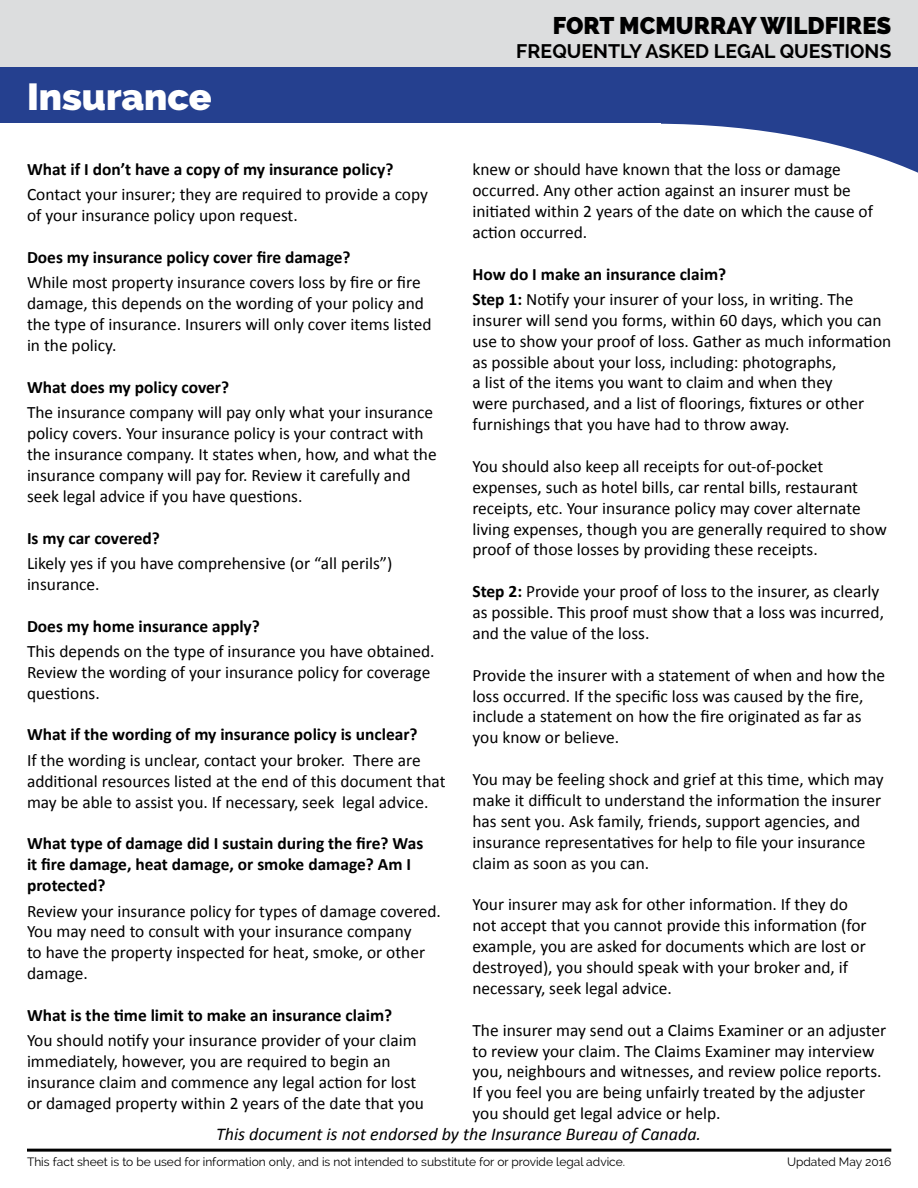
<style>
.page{position:relative;width:918px;height:1188px;background:#fff}
.page>*{position:absolute;margin:0;border:0;box-sizing:border-box;transform-origin:0 0}
.t1{font:800 37.5px "Raleway";color:#fff}
.t2{font:800 24px "Raleway";color:#000}
.t3{font:700 19.5px "Raleway";color:#000}
.t4{font:italic 18px "Calibri";color:#000}
.t5{font:17.4px/20.9px "Calibri";color:#000}
.t6{font:700 17.4px/20.9px "Calibri";color:#000}
.t7{font:12px "Raleway";color:#000}
.s1{font-weight:700}
</style>
<div class="page">
<div style="left:0;top:0;width:918px;height:99px;background:#dcddde"></div>
<div style="left:0;top:68px;width:918px;height:126px;background:#25408f"></div>
<svg style="left:661px;top:124px;width:257px;height:70px;fill:#fff"></svg>
<div style="left:0;top:124px;width:661px;height:348px;background:#fff"></div>
<hr style="left:27px;top:1149px;width:864px;height:3px;background:#000">
<h1 class="t1" style="left:27px;top:75px;width:186px">INSURANCE</h1>
<h2 class="t2" style="left:553px;top:12px;width:340px">FORT MCMURRAY WILDFIRES</h2>
<p class="t3" style="left:516px;top:40px;width:377px">FREQUENTLY ASKED LEGAL QUESTIONS</p>
<p class="t6" style="left:27px;top:159px;width:368px">What if I don’t have a copy of my insurance policy?</p>
<p class="t5" style="left:27px;top:184px;width:403px">Contact your insurer; they are required to provide a copy of your insurance policy upon request.</p>
<p class="t6" style="left:27px;top:247px;width:325px">Does my insurance policy cover fire damage?</p>
<p class="t5" style="left:27px;top:272px;width:406px">While most property insurance covers loss by fire or fire damage, this depends on the wording of your policy and the type of insurance. Insurers will only cover items listed in the policy.</p>
<p class="t6" style="left:27px;top:377px;width:204px">What does my policy cover?</p>
<p class="t5" style="left:27px;top:402px;width:411px">The insurance company will pay only what your insurance policy covers. Your insurance policy is your contract with the insurance company. It states when, how, and what the insurance company will pay for. Review it carefully and seek legal advice if you have questions.</p>
<p class="t6" style="left:27px;top:527px;width:134px">Is my car covered?</p>
<p class="t5" style="left:27px;top:553px;width:367px">Likely yes if you have comprehensive (or “all perils”) insurance.</p>
<p class="t6" style="left:27px;top:615px;width:234px">Does my home insurance apply?</p>
<p class="t5" style="left:27px;top:641px;width:409px">This depends on the type of insurance you have obtained.<br>Review the wording of your insurance policy for coverage questions.</p>
<p class="t6" style="left:27px;top:724px;width:392px">What if the wording of my insurance policy is unclear?</p>
<p class="t5" style="left:27px;top:750px;width:420px">If the wording is unclear, contact your broker. There are additional resources listed at the end of this document that may be able to assist you. If necessary, seek legal advice.</p>
<p class="t6" style="left:27px;top:833px;width:398px">What type of damage did I sustain during the fire? Was it fire damage, heat damage, or smoke damage? Am I protected?</p>
<p class="t5" style="left:27px;top:900px;width:416px">Review your insurance policy for types of damage covered.<br>You may need to consult with your insurance company<br>to have the property inspected for heat, smoke, or other damage.</p>
<p class="t6" style="left:27px;top:1005px;width:367px">What is the time limit to make an insurance claim?</p>
<p class="t5" style="left:27px;top:1030px;width:398px">You should notify your insurance provider of your claim immediately, however, you are required to begin an insurance claim and commence any legal action for lost or damaged property within 2 years of the date that you</p>
<p class="t5" style="left:472px;top:159px;width:402px">knew or should have known that the loss or damage occurred. Any other action against an insurer must be initiated within 2 years of the date on which the cause of action occurred.</p>
<p class="t5" style="left:472px;top:261px;width:383px;line-height:25.3px"><span class="s1">How do I make an insurance claim?<br>Step 1:</span> Notify your insurer of your loss, in writing. The</p>
<p class="t5" style="left:472px;top:310px;width:420px">insurer will send you forms, within 60 days, which you can use to show your proof of loss. Gather as much information as possible about your loss, including: photographs,<br>a list of the items you want to claim and when they<br>were purchased, and a list of floorings, fixtures or other furnishings that you have had to throw away.</p>
<p class="t5" style="left:472px;top:456px;width:416px">You should also keep all receipts for out-of-pocket expenses, such as hotel bills, car rental bills, restaurant receipts, etc. Your insurance policy may cover alternate living expenses, though you are generally required to show proof of those losses by providing these receipts.</p>
<p class="t5" style="left:472px;top:581px;width:413px"><span class="s1">Step 2:</span> Provide your proof of loss to the insurer, as clearly as possible. This proof must show that a loss was incurred, and the value of the loss.</p>
<p class="t5" style="left:472px;top:665px;width:414px">Provide the insurer with a statement of when and how the loss occurred. If the specific loss was caused by the fire, include a statement on how the fire originated as far as you know or believe.</p>
<p class="t5" style="left:472px;top:769px;width:413px">You may be feeling shock and grief at this time, which may make it difficult to understand the information the insurer has sent you. Ask family, friends, support agencies, and insurance representatives for help to file your insurance claim as soon as you can.</p>
<p class="t5" style="left:472px;top:894px;width:396px">Your insurer may ask for other information. If they do not accept that you cannot provide this information (for example, you are asked for documents which are lost or destroyed), you should speak with your broker and, if necessary, seek legal advice.</p>
<p class="t5" style="left:472px;top:1020px;width:415px">The insurer may send out a Claims Examiner or an adjuster to review your claim. The Claims Examiner may interview you, neighbours and witnesses, and review police reports.<br>If you feel you are being unfairly treated by the adjuster you should get legal advice or help.</p>
<p class="t4" style="left:216px;top:1122px;width:487px">This document is not endorsed by the Insurance Bureau of Canada.</p>
<p class="t7" style="left:27px;top:1155px;width:600px">This fact sheet is to be used for information only, and is not intended to substitute for or provide legal advice.</p>
<p class="t7" style="left:787px;top:1155px;width:106px">Updated May 2016</p>
</div>
